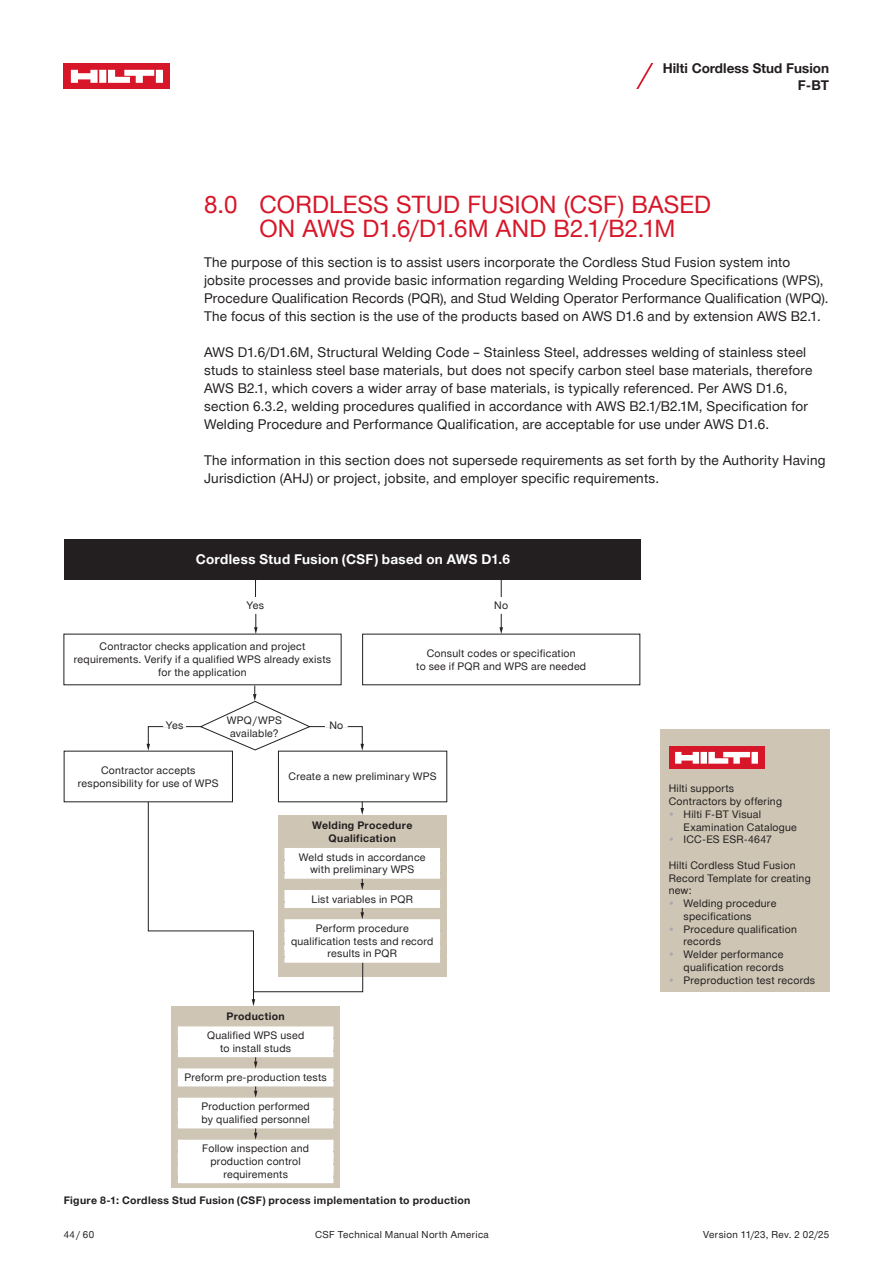
<style>
.page{position:relative;width:893px;height:1263px;background:#fff}
.page>*{position:absolute;margin:0;border:0;box-sizing:border-box;transform-origin:0 0}
.t1{font:24px/24px "Hilti";letter-spacing:.005em;color:#d71729}
.t2{font:13.5px/18px "Hilti";letter-spacing:.015em;color:#231f20}
.t3{font:700 13.5px "Hilti";letter-spacing:.025em;color:#fff}
.t4{font:700 13.5px/16.5px "Hilti";color:#231f20;text-align:right}
.t5{font:10.5px/12.8px "Hilti";letter-spacing:.025em;color:#231f20;text-align:center}
.t6{font:700 10.5px/12.8px "Hilti";letter-spacing:.03em;color:#231f20;text-align:center}
.t7{font:9.75px "Hilti";letter-spacing:.035em;color:#231f20}
.s1{color:#a8a9ad}
</style>
<div class="page">
<div style="left:64px;top:64px;width:106px;height:25px;background:#d71729"></div>
<svg style="left:71px;top:70px;width:92px;height:13px"></svg>
<svg style="left:637px;top:64px;width:16px;height:24px"></svg>
<div style="left:148px;top:726px;width:215px;height:21px;border:1px solid #231f20"></div>
<div style="left:660px;top:729px;width:169px;height:263px;background:#cec5b4"></div>
<div style="left:669px;top:746px;width:95px;height:23px;background:#d71729"></div>
<svg style="left:675px;top:752px;width:83px;height:12px"></svg>
<div style="left:65px;top:539px;width:576px;height:40px;background:#231f20"></div>
<svg style="left:255px;top:580px;width:1px;height:17px"></svg>
<svg style="left:254px;top:614px;width:4px;height:20px"></svg>
<svg style="left:200px;top:686px;width:111px;height:65px"></svg>
<svg style="left:501px;top:580px;width:1px;height:17px"></svg>
<svg style="left:499px;top:614px;width:4px;height:20px"></svg>
<div style="left:171px;top:1006px;width:169px;height:181px;background:#cec5b4"></div>
<div style="left:178px;top:1026px;width:155px;height:18px;background:#fff"></div>
<div style="left:178px;top:1039px;width:155px;height:18px;background:#fff"></div>
<div style="left:178px;top:1068px;width:155px;height:18px;background:#fff"></div>
<div style="left:178px;top:1098px;width:155px;height:18px;background:#fff"></div>
<div style="left:178px;top:1110px;width:155px;height:18px;background:#fff"></div>
<div style="left:178px;top:1140px;width:155px;height:18px;background:#fff"></div>
<div style="left:178px;top:1152px;width:155px;height:18px;background:#fff"></div>
<div style="left:178px;top:1165px;width:155px;height:18px;background:#fff"></div>
<svg style="left:254px;top:1057px;width:3px;height:11px"></svg>
<svg style="left:254px;top:1086px;width:3px;height:12px"></svg>
<svg style="left:254px;top:1128px;width:3px;height:12px"></svg>
<div style="left:278px;top:815px;width:168px;height:161px;background:#cec5b4"></div>
<div style="left:284px;top:848px;width:156px;height:18px;background:#fff"></div>
<div style="left:284px;top:861px;width:156px;height:18px;background:#fff"></div>
<div style="left:284px;top:890px;width:156px;height:18px;background:#fff"></div>
<div style="left:284px;top:919px;width:156px;height:18px;background:#fff"></div>
<div style="left:284px;top:932px;width:156px;height:18px;background:#fff"></div>
<div style="left:284px;top:945px;width:156px;height:18px;background:#fff"></div>
<svg style="left:147px;top:744px;width:3px;height:7px"></svg>
<svg style="left:360px;top:744px;width:4px;height:7px"></svg>
<svg style="left:148px;top:801px;width:216px;height:205px"></svg>
<div style="left:163px;top:717px;width:23px;height:10px;background:#fff"></div>
<div style="left:325px;top:717px;width:23px;height:10px;background:#fff"></div>
<p class="t4" style="left:663px;top:61px;width:168px">Hilti Cordless Stud Fusion<br>F-BT</p>
<h1 class="t1" style="left:259px;top:193px;width:453px;text-indent:-55px">8.0 CORDLESS STUD FUSION (CSF) BASED<br>ON AWS D1.6/D1.6M AND B2.1/B2.1M</h1>
<p class="t2" style="left:204px;top:254px;width:626px">The purpose of this section is to assist users incorporate the Cordless Stud Fusion system into jobsite processes and provide basic information regarding Welding Procedure Specifications (WPS), Procedure Qualification Records (PQR), and Stud Welding Operator Performance Qualification (WPQ).<br>The focus of this section is the use of the products based on AWS D1.6 and by extension AWS B2.1.</p>
<p class="t2" style="left:204px;top:344px;width:610px">AWS D1.6/D1.6M, Structural Welding Code – Stainless Steel, addresses welding of stainless steel studs to stainless steel base materials, but does not specify carbon steel base materials, therefore AWS B2.1, which covers a wider array of base materials, is typically referenced. Per AWS D1.6, section 6.3.2, welding procedures qualified in accordance with AWS B2.1/B2.1M, Specification for Welding Procedure and Performance Qualification, are acceptable for use under AWS D1.6.</p>
<p class="t2" style="left:204px;top:452px;width:623px">The information in this section does not supersede requirements as set forth by the Authority Having<br>Jurisdiction (AHJ) or project, jobsite, and employer specific requirements.</p>
<p class="t3" style="left:196px;top:551px;width:316px">Cordless Stud Fusion (CSF) based on AWS D1.6</p>
<p class="t5" style="left:247px;top:599px;width:19px">Yes</p>
<p class="t5" style="left:74px;top:640px;width:259px">Contractor checks application and project requirements. Verify if a qualified WPS already exists for the application</p>
<p class="t5" style="left:227px;top:714px;width:57px">WPQ / WPS available?</p>
<p class="t5" style="left:494px;top:599px;width:15px">No</p>
<p class="t5" style="left:416px;top:647px;width:171px">Consult codes or specification<br>to see if PQR and WPS are needed</p>
<p class="t5" style="left:166px;top:719px;width:19px">Yes</p>
<p class="t5" style="left:329px;top:719px;width:15px">No</p>
<p class="t5" style="left:78px;top:764px;width:142px">Contractor accepts responsibility for use of WPS</p>
<p class="t5" style="left:289px;top:770px;width:150px">Create a new preliminary WPS</p>
<p class="t6" style="left:312px;top:819px;width:102px">Welding Procedure<br>Qualification</p>
<p class="t5" style="left:299px;top:851px;width:128px">Weld studs in accordance with preliminary WPS</p>
<p class="t5" style="left:312px;top:893px;width:103px">List variables in PQR</p>
<p class="t5" style="left:291px;top:922px;width:144px">Perform procedure qualification tests and record results in PQR</p>
<p class="t6" style="left:227px;top:1010px;width:60px">Production</p>
<p class="t5" style="left:207px;top:1029px;width:99px">Qualified WPS used to install studs</p>
<p class="t5" style="left:184px;top:1071px;width:144px">Preform pre-production tests</p>
<p class="t5" style="left:202px;top:1100px;width:110px;text-align:left">Production performed by qualified personnel</p>
<p class="t5" style="left:202px;top:1142px;width:108px">Follow inspection and production control requirements</p>
<p class="t6" style="left:64px;top:1194px;width:408px">Figure 8-1: Cordless Stud Fusion (CSF) process implementation to production</p>
<p class="t5" style="left:669px;top:782px;width:115px;text-align:left">Hilti supports<br>Contractors by offering</p>
<p class="t5" style="left:684px;top:808px;width:115px;text-align:left;text-indent:-15px"><span class="s1">•</span> Hilti F-BT Visual<br>Examination Catalogue</p>
<p class="t5" style="left:669px;top:833px;width:105px"><span class="s1">•</span> ICC-ES ESR-4647</p>
<p class="t5" style="left:669px;top:859px;width:144px;text-align:left">Hilti Cordless Stud Fusion<br>Record Template for creating new:</p>
<p class="t5" style="left:684px;top:897px;width:94px;text-align:left;text-indent:-15px"><span class="s1">•</span> Welding procedure specifications</p>
<p class="t5" style="left:684px;top:922px;width:115px;text-align:left;text-indent:-15px"><span class="s1">•</span> Procedure qualification records</p>
<p class="t5" style="left:669px;top:948px;width:116px;text-align:right"><span class="s1">•</span> Welder performance qualification records</p>
<p class="t5" style="left:669px;top:973px;width:148px"><span class="s1">•</span> Preproduction test records</p>
<p class="t7" style="left:64px;top:1229px;width:32px">44 / 60</p>
<p class="t7" style="left:315px;top:1229px;width:175px">CSF Technical Manual North America</p>
<p class="t7" style="left:703px;top:1229px;width:127px">Version 11/23, Rev. 2 02/25</p>
</div>
